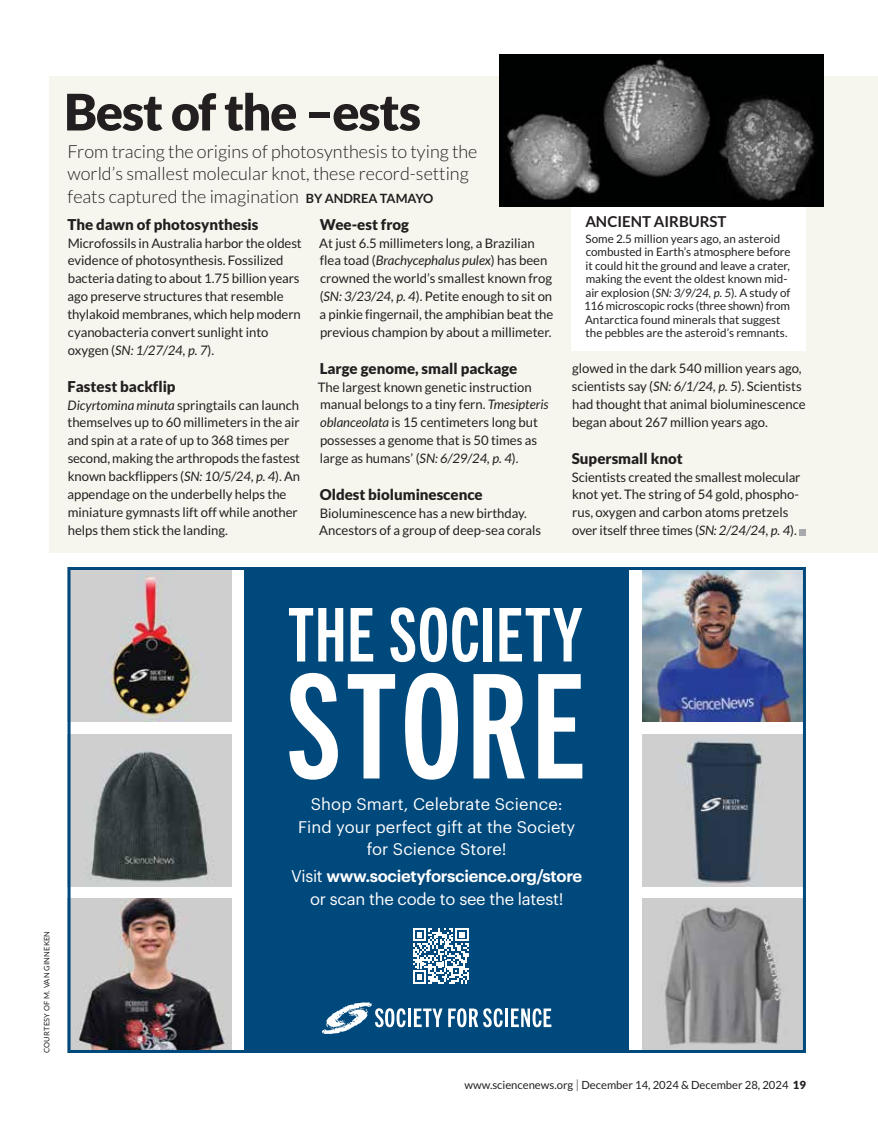
<style>
.page{position:relative;width:878px;height:1134px;background:#fff}
.page>*{position:absolute;margin:0;border:0;box-sizing:border-box;transform-origin:0 0}
.t1{font:145.5px "Trade Gothic Next LT Pro Bd Cm";letter-spacing:.03em;color:#fff}
.t2{font:74.55px "Trade Gothic Next LT Pro Bd Cm";letter-spacing:.01em;color:#fff}
.t3{font:900 50.4px "Lato";letter-spacing:-.025em;color:#231f20}
.t4{font:300 18px/22.5px "Lato";color:#231f20}
.t5{font:16.5px/22.5px "Graphik";letter-spacing:.005em;color:#fff;text-align:center}
.t6{font:16.5px/22.5px "Graphik";letter-spacing:-.015em;color:#fff;text-align:center}
.t7{font:900 15px "Lato";color:#231f20}
.t8{font:700 15px "Lato";color:#231f20}
.t9{font:13.2px/18px "Lato";color:#231f20}
.t10{font:11.7px/13.5px "Lato";color:#231f20}
.t11{font:11.25px "Lato";color:#231f20}
.t12{font:7.5px "Lato";letter-spacing:.025em;color:#231f20}
.s1{font-weight:700;font-size:12.75px}
.s2{font-style:italic}
.s3{font-weight:600}
.s4{font-weight:300;font-size:12.75px}
.s5{font-weight:900}
</style>
<div class="page">
<div style="left:50px;top:76px;width:828px;height:478px;background:#f7f6ee"></div>
<div style="left:799px;top:529px;width:7px;height:7px;background:#a7a9ac"></div>
<div style="left:244px;top:567px;width:385px;height:486px;background:#00497c"></div>
<hr style="left:408px;top:1009px;width:3px;height:18px;background:#fff">
<svg style="left:414px;top:1009px;width:28px;height:18px"></svg>
<svg style="left:448px;top:1008px;width:54px;height:19px"></svg>
<hr style="left:505px;top:1009px;width:3px;height:18px;background:#fff">
<svg style="left:511px;top:1008px;width:40px;height:19px"></svg>
<svg style="left:322px;top:1002px;width:83px;height:32px"></svg>
<img style="left:642px;top:899px;width:159px;height:150px">
<img style="left:642px;top:734px;width:159px;height:153px">
<img style="left:642px;top:571px;width:159px;height:150px">
<img style="left:72px;top:899px;width:159px;height:150px">
<img style="left:72px;top:734px;width:159px;height:153px">
<img style="left:72px;top:571px;width:159px;height:150px">
<div style="left:68px;top:567px;width:737px;height:486px;border:3px solid #00497c"></div>
<svg style="left:413px;top:928px;width:55px;height:56px"></svg>
<div style="left:572px;top:202px;width:234px;height:149px;background:#fff"></div>
<div style="left:500px;top:54px;width:324px;height:153px;background:#000101"></div>
<img style="left:507px;top:114px;width:93px;height:86px">
<img style="left:719px;top:98px;width:95px;height:103px">
<img style="left:603px;top:59px;width:107px;height:118px">
<h3 class="t3" style="left:64px;top:83px;width:358px">Best of the –ests</h3>
<h3 class="t4" style="left:68px;top:140px;width:411px">From tracing the origins of photosynthesis to tying the world’s smallest molecular knot, these record-setting feats captured the imagination <span class="s1">BY ANDREA TAMAYO</span></h3>
<p class="t7" style="left:68px;top:215px;width:192px">The dawn of photosynthesis</p>
<p class="t9" style="left:67px;top:234px;width:236px">Microfossils in Australia harbor the oldest evidence of photosynthesis. Fossilized bacteria dating to about 1.75 billion years ago preserve structures that resemble thylakoid membranes, which help modern cyanobacteria convert sunlight into oxygen (<span class="s2">SN: 1/27/24, p. 7</span>).</p>
<p class="t7" style="left:68px;top:377px;width:110px">Fastest backflip</p>
<p class="t9" style="left:67px;top:396px;width:234px"><span class="s2">Dicyrtomina minuta</span> springtails can launch themselves up to 60 millimeters in the air and spin at a rate of up to 368 times per second, making the arthropods the fastest known backflippers (<span class="s2">SN: 10/5/24, p. 4</span>). An appendage on the underbelly helps the miniature gymnasts lift off while another helps them stick the landing.</p>
<p class="t7" style="left:320px;top:215px;width:91px">Wee-est frog</p>
<p class="t9" style="left:319px;top:234px;width:235px">At just 6.5 millimeters long, a Brazilian flea toad (<span class="s2">Brachycephalus pulex</span>) has been crowned the world’s smallest known frog (<span class="s2">SN: 3/23/24, p. 4</span>). Petite enough to sit on a pinkie fingernail, the amphibian beat the previous champion by about a millimeter.</p>
<p class="t7" style="left:320px;top:359px;width:199px">Large genome, small package</p>
<p class="t9" style="left:318px;top:378px;width:232px">The largest known genetic instruction manual belongs to a tiny fern. <span class="s2">Tmesipteris oblanceolata</span> is 15 centimeters long but possesses a genome that is 50 times as large as humans’ (<span class="s2">SN: 6/29/24, p. 4</span>).</p>
<p class="t7" style="left:320px;top:485px;width:164px">Oldest bioluminescence</p>
<p class="t9" style="left:319px;top:504px;width:223px">Bioluminescence has a new birthday.<br>Ancestors of a group of deep-sea corals</p>
<p class="t8" style="left:585px;top:212px;width:143px">ANCIENT AIRBURST</p>
<p class="t10" style="left:584px;top:232px;width:208px">Some 2.5 million years ago, an asteroid combusted in Earth’s atmosphere before it could hit the ground and leave a crater, making the event the oldest known mid&shy;air explosion (<span class="s2">SN: 3/9/24, p. 5</span>). A study of 116 microscopic rocks (three shown) from Antarctica found minerals that suggest the pebbles are the asteroid’s remnants.</p>
<p class="t9" style="left:572px;top:360px;width:235px">glowed in the dark 540 million years ago, scientists say (<span class="s2">SN: 6/1/24, p. 5</span>). Scientists had thought that animal bioluminescence began about 267 million years ago.</p>
<p class="t7" style="left:572px;top:449px;width:112px">Supersmall knot</p>
<p class="t9" style="left:572px;top:468px;width:230px">Scientists created the smallest molecular knot yet. The string of 54 gold, phospho&shy;rus, oxygen and carbon atoms pretzels over itself three times (<span class="s2">SN: 2/24/24, p. 4</span>).</p>
<p class="t12" style="left:43px;top:1053px;width:124px;rotate:-90deg">COURTESY OF M. VAN GINNEKEN</p>
<h2 class="t2" style="left:288px;top:585px;width:295px">THE SOCIETY</h2>
<h1 class="t1" style="left:287px;top:629px;width:299px">STORE</h1>
<p class="t5" style="left:298px;top:791px;width:278px">Shop Smart, Celebrate Science:<br>Find your perfect gift at the Society for Science Store!</p>
<p class="t6" style="left:291px;top:863px;width:292px">Visit <span class="s3">www.societyforscience.org/store </span>or scan the code to see the latest!</p>
<p class="t11" style="left:464px;top:1079px;width:343px">www.sciencenews.org <span class="s4">|</span> December 14, 2024 &amp; December 28, 2024 <span class="s5">19</span></p>
</div>
